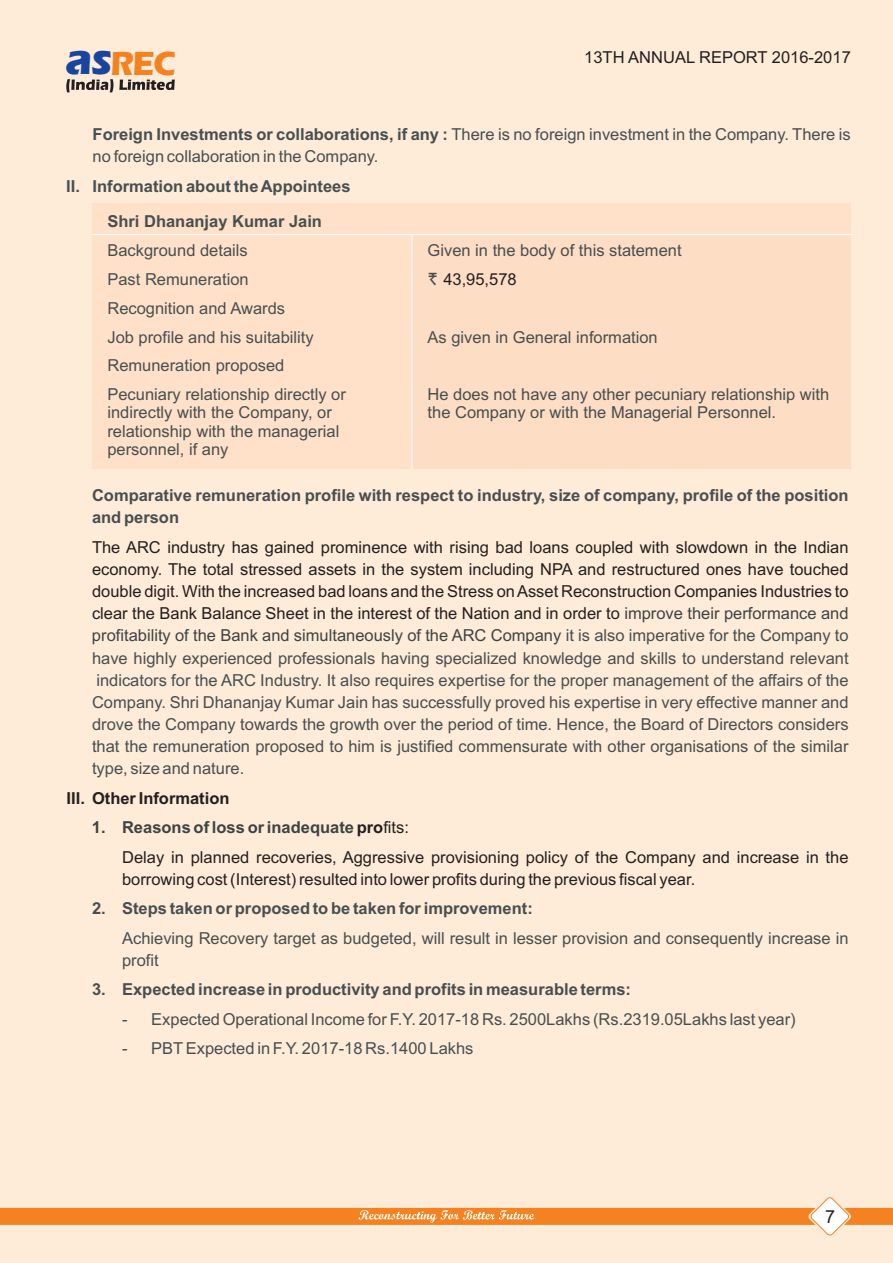
<style>
.page{position:relative;width:893px;height:1263px;background:#feebd8}
.page>*{position:absolute;margin:0;border:0;box-sizing:border-box;transform-origin:0 0}
.t1{font:700 45.6px "Eras ITC";color:#18469d}
.t2{font:700 34.65px "Eras ITC";color:#f58220}
.t3{font:18px "Arial";color:#231f20}
.t4{font:16.5px/22px "Arial";color:#474f51}
.t5{font:16.5px/22px "Arial";color:#231f20;text-align:justify}
.t6{font:700 16.5px/35.5px "Arial";color:#474f51}
.t7{font:700 16.5px "Arial";color:#231f20}
.s1{font-size:45.6px;color:#18469d}
.s2{font-weight:700}
.s3{font-family:"rupiforadian";color:#474f51}
.s4{color:#3c4444}
.s5{font-weight:700;color:#3c4444}
</style>
<div class="page">
<svg style="left:0;top:1197px;width:893px;height:39px"></svg>
<svg style="left:119px;top:80px;width:56px;height:10px"></svg>
<svg style="left:66px;top:79px;width:47px;height:13px"></svg>
<div style="left:92px;top:204px;width:759px;height:265px;background:#fee1c8"></div>
<div style="left:411px;top:235px;width:440px;height:234px;background:#fdddc3"></div>
<hr style="left:411px;top:235px;width:2px;height:234px;background:#fff">
<hr style="left:92px;top:234px;width:761px;height:1px;background:#fff">
<h2 class="t2" style="left:91px;top:50px;width:86px"><span class="s1">s</span>REC</h2>
<h1 class="t1" style="left:66px;top:43px;width:28px">a</h1>
<p class="t5" style="left:584px;top:48px;width:268px">13TH ANNUAL REPORT 2016-2017</p>
<p class="t4" style="left:93px;top:125px;width:760px"><span class="s2">Foreign Investments or collaborations, if any :</span> There is no foreign investment in the Company. There is no foreign collaboration in the Company.</p>
<p class="t6" style="left:107px;top:170px;width:245px;text-indent:-41px">II. Information about the Appointees<br>Shri Dhananjay Kumar Jain</p>
<p class="t4" style="left:107px;top:241px;width:142px">Background details</p>
<p class="t4" style="left:428px;top:241px;width:256px">Given in the body of this statement</p>
<p class="t4" style="left:107px;top:270px;width:143px">Past Remuneration</p>
<p class="t5" style="left:428px;top:270px;width:91px"><span class="s3">R</span> 43,95,578</p>
<p class="t4" style="left:107px;top:296px;width:208px;line-height:28.5px">Recognition and Awards<br>Job profile and his suitability</p>
<p class="t4" style="left:428px;top:327px;width:232px">As given in General information</p>
<p class="t4" style="left:107px;top:353px;width:240px;line-height:28.5px">Remuneration proposed<br>Pecuniary relationship directly or</p>
<p class="t4" style="left:428px;top:385px;width:403px">He does not have any other pecuniary relationship with</p>
<p class="t4" style="left:107px;top:403px;width:226px">indirectly with the Company, or</p>
<p class="t4" style="left:428px;top:403px;width:350px">the Company or with the Managerial Personnel.</p>
<p class="t4" style="left:107px;top:423px;width:234px;line-height:18.5px">relationship with the managerial personnel, if any</p>
<p class="t6" style="left:92px;top:486px;width:758px;line-height:22px">Comparative remuneration profile with respect to industry, size of company, profile of the position and person</p>
<p class="t5" style="left:92px;top:538px;width:758px">The ARC industry has gained prominence with rising bad loans coupled with slowdown in the Indian economy. The total stressed assets in the system including NPA and restructured ones have touched double digit. With the increased bad loans and the Stress on Asset Reconstruction Companies Industries to clear the Bank Balance Sheet in the interest of the Nation and in order to <span class="s4">improve their performance and</span></p>
<p class="t4" style="left:92px;top:626px;width:758px;text-align:justify"><span class="s4">profitability of the Bank and simultaneously of the ARC Company</span> it is also imperative for the Company to have highly experienced professionals having specialized knowledge and skills to understand relevant indicators for the ARC Industry. It also requires expertise for the proper management of the affairs of the Company. Shri Dhananjay Kumar Jain has successfully proved his expertise in very effective manner and drove the Company towards the growth over the period of time. Hence, the Board of Directors considers that the remuneration proposed to him is justified commensurate with other organisations of the similar type, size and nature.</p>
<p class="t7" style="left:67px;top:792px;width:164px">III. Other Information</p>
<p class="t5" style="left:122px;top:814px;width:728px;line-height:29.5px;text-indent:-30px"><span class="s5">1. Reasons of loss or inadequate</span> <span class="s2">pro</span>fits:<br>Delay in planned recoveries, Aggressive provisioning policy of the Company and increase in the</p>
<p class="t5" style="left:122px;top:869px;width:575px">borrowing cost (Interest) resulted into lower profits during the previous fiscal year.</p>
<p class="t6" style="left:92px;top:892px;width:442px">2. Steps taken or proposed to be taken for improvement:</p>
<p class="t4" style="left:122px;top:928px;width:728px">Achieving Recovery target as budgeted, will result in lesser provision and consequently increase in profit</p>
<p class="t6" style="left:92px;top:973px;width:540px">3. Expected increase in productivity and profits in measurable terms:</p>
<p class="t4" style="left:122px;top:1009px;width:675px">- Expected Operational Income for F.Y. 2017-18 Rs. 2500Lakhs (Rs.2319.05Lakhs last year)</p>
<p class="t4" style="left:122px;top:1039px;width:353px">- PBTExpected in F.Y. 2017-18 Rs.1400 Lakhs</p>
<p class="t3" style="left:825px;top:1209px;width:12px">7</p>
</div>
